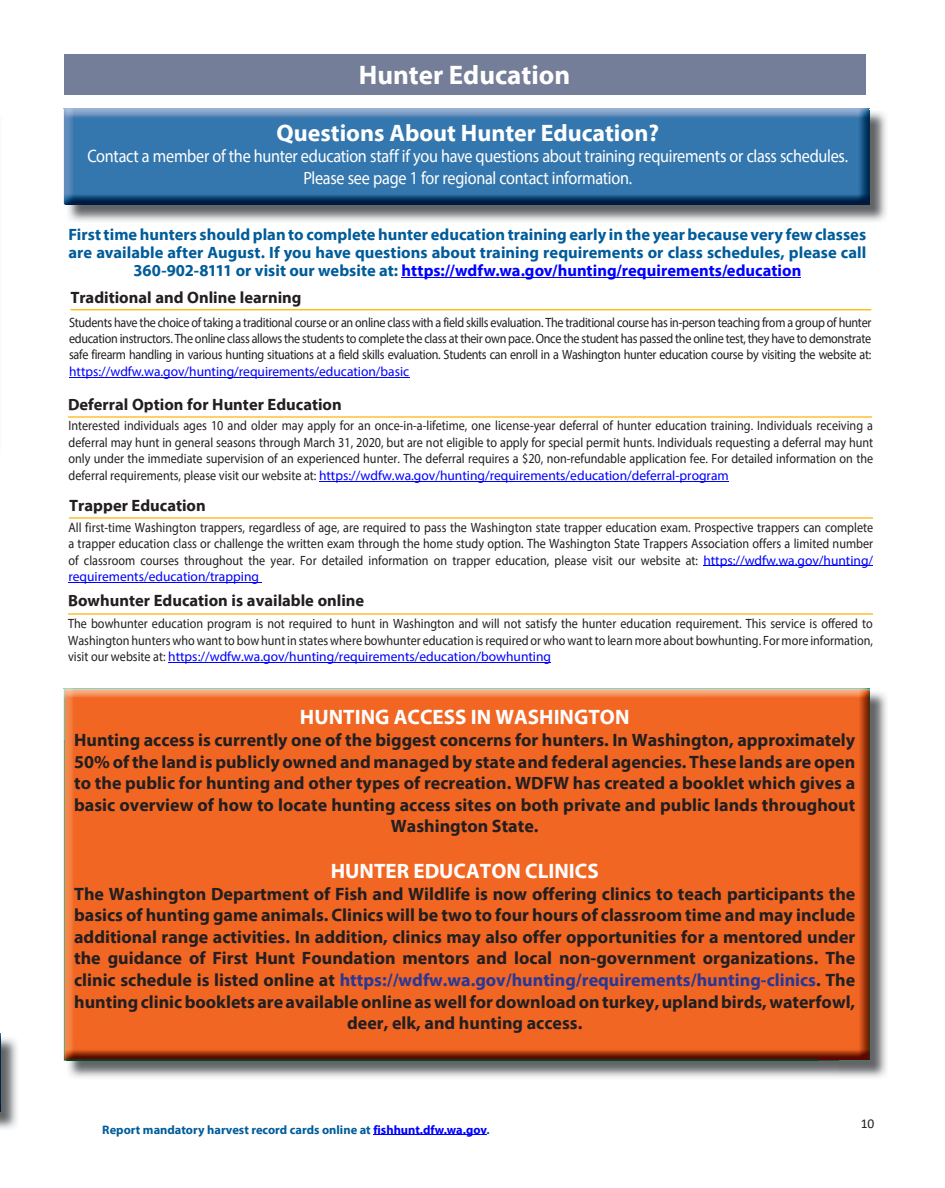
<style>
.page{position:relative;width:945px;height:1188px;background:#fff}
.page>*{position:absolute;margin:0;border:0;box-sizing:border-box;transform-origin:0 0}
.t1{font:700 27px "Myriad Pro";color:#fff}
.t2{font:700 24px "Myriad Pro";color:#fff}
.t3{font:700 21px "Myriad Pro";color:#fff}
.t4{font:700 18px/21.6px "Myriad Pro";color:#231f20;text-align:center}
.t5{font:18px/21.8px "Myriad Pro";letter-spacing:-.02em;color:#fff;text-align:center;scale:.9 1}
.t6{font:700 16.5px/18px "Myriad Pro";color:#005c9a;text-align:center}
.t7{font:700 16.5px "Myriad Pro";color:#231f20}
.t8{font:13.5px/16.5px "Myriad Pro";color:#231f20;text-align:justify;scale:.9 1}
.t9{font:13.5px "Myriad Pro";color:#00f}
.t10{font:13.5px "Calibri";color:#231f20}
.t11{font:700 12.45px "Myriad Pro";color:#005c9a}
.s1{color:#00f}
.s2{color:#293795}
</style>
<div class="page">
<hr style="left:373px;top:1134px;width:113px;height:1px;background:#00f">
<img style="left:66px;top:111px;width:820px;height:111px">
<img style="left:64px;top:108px;width:805px;height:96px">
<img style="left:66px;top:111px;width:803px;height:93px">
<img style="left:838px;top:692px;width:49px;height:386px">
<img style="left:68px;top:1061px;width:770px;height:17px">
<img style="left:64px;top:689px;width:806px;height:52px">
<img style="left:64px;top:741px;width:2px;height:320px">
<div style="left:66px;top:691px;width:750px;height:369px;background:#f26623"></div>
<img style="left:816px;top:691px;width:54px;height:370px">
<img style="left:66px;top:1060px;width:752px;height:1px">
<div style="left:64px;top:54px;width:801px;height:40px;background:#757e98"></div>
<hr style="left:68px;top:613px;width:805px;height:2px;background:#fecf65">
<hr style="left:168px;top:662px;width:383px;height:1px;background:#00f">
<hr style="left:68px;top:416px;width:803px;height:2px;background:#fecf65">
<hr style="left:319px;top:481px;width:410px;height:1px;background:#00f">
<hr style="left:69px;top:377px;width:340px;height:1px;background:#00f">
<svg style="left:70px;top:309px;width:802px;height:2px;background:#fdd054"></svg>
<hr style="left:69px;top:517px;width:803px;height:2px;background:#fecf65">
<hr style="left:703px;top:566px;width:170px;height:1px;background:#00f">
<hr style="left:69px;top:582px;width:193px;height:1px;background:#00f">
<hr style="left:402px;top:277px;width:399px;height:1px;background:#00f">
<img style="left:0;top:1038px;width:17px;height:91px">
<img style="left:0;top:1036px;width:1px;height:76px">
<h1 class="t1" style="left:359px;top:57px;width:213px">Hunter Education</h1>
<h2 class="t2" style="left:276px;top:117px;width:384px">Questions About Hunter Education?</h2>
<h3 class="t5" style="left:87px;top:145px;width:847px">Contact a member of the hunter education staff if you have questions about training requirements or class schedules.<br>Please see page 1 for regional contact information.</h3>
<p class="t6" style="left:69px;top:224px;width:799px">First time hunters should plan to complete hunter education training early in the year because very few classes are available after August. If you have questions about training requirements or class schedules, please call<br>360-902-8111 or visit our website at: <span class="s1">https://wdfw.wa.gov/hunting/requirements/education</span></p>
<p class="t7" style="left:70px;top:286px;width:233px">Traditional and Online learning</p>
<p class="t8" style="left:69px;top:314px;width:893px">Students have the choice of taking a traditional course or an online class with a field skills evaluation. The traditional course has in-person teaching from a group of hunter education instructors. The online class allows the students to complete the class at their own pace. Once the student has passed the online test, they have to demonstrate safe firearm handling in various hunting situations at a field skills evaluation. Students can enroll in a Washington hunter education course by visiting the website at:</p>
<p class="t9" style="left:69px;top:363px;width:342px">https://wdfw.wa.gov/hunting/requirements/education/basic</p>
<p class="t7" style="left:68px;top:393px;width:275px">Deferral Option for Hunter Education</p>
<p class="t8" style="left:69px;top:417px;width:896px">Interested individuals ages 10 and older may apply for an once-in-a-lifetime, one license-year deferral of hunter education training. Individuals receiving a deferral may hunt in general seasons through March 31, 2020, but are not eligible to apply for special permit hunts. Individuals requesting a deferral may hunt only under the immediate supervision of an experienced hunter. The deferral requires a $20, non-refundable application fee. For detailed information on the deferral requirements, please visit our website at: <span class="s1">https://wdfw.wa.gov/hunting/requirements/education/deferral-program</span></p>
<p class="t7" style="left:69px;top:494px;width:138px">Trapper Education</p>
<p class="t8" style="left:69px;top:519px;width:896px">All first-time Washington trappers, regardless of age, are required to pass the Washington state trapper education exam. Prospective trappers can complete a trapper education class or challenge the written exam through the home study option. The Washington State Trappers Association offers a limited number of classroom courses throughout the year. For detailed information on trapper education, please visit our website at: <span class="s1">https://wdfw.wa.gov/hunting/ requirements/education/trapping</span></p>
<p class="t7" style="left:68px;top:590px;width:298px">Bowhunter Education is available online</p>
<p class="t8" style="left:68px;top:615px;width:896px">The bowhunter education program is not required to hunt in Washington and will not satisfy the hunter education requirement. This service is offered to Washington hunters who want to bow hunt in states where bowhunter education is required or who want to learn more about bowhunting. For more information, visit our website at: <span class="s1">https://wdfw.wa.gov/hunting/requirements/education/bowhunting</span></p>
<h3 class="t3" style="left:300px;top:704px;width:331px">HUNTING ACCESS IN WASHINGTON</h3>
<p class="t4" style="left:74px;top:729px;width:783px">Hunting access is currently one of the biggest concerns for hunters. In Washington, approximately 50% of the land is publicly owned and managed by state and federal agencies. These lands are open to the public for hunting and other types of recreation. WDFW has created a booklet which gives a basic overview of how to locate hunting access sites on both private and public lands throughout Washington State.</p>
<h3 class="t3" style="left:331px;top:857px;width:269px">HUNTER EDUCATON CLINICS</h3>
<p class="t4" style="left:74px;top:882px;width:783px">The Washington Department of Fish and Wildlife is now offering clinics to teach participants the basics of hunting game animals. Clinics will be two to four hours of classroom time and may include additional range activities. In addition, clinics may also offer opportunities for a mentored under the guidance of First Hunt Foundation mentors and local non-government organizations. The clinic schedule is listed online at <span class="s2">https://wdfw.wa.gov/hunting/requirements/hunting-clinics</span>. The hunting clinic booklets are available online as well for download on turkey, upland birds, waterfowl, deer, elk, and hunting access.</p>
<p class="t11" style="left:102px;top:1121px;width:389px">Report mandatory harvest record cards online at <span class="s1">fishhunt.dfw.wa.gov</span>.</p>
<p class="t10" style="left:861px;top:1114px;width:15px">10</p>
</div>
